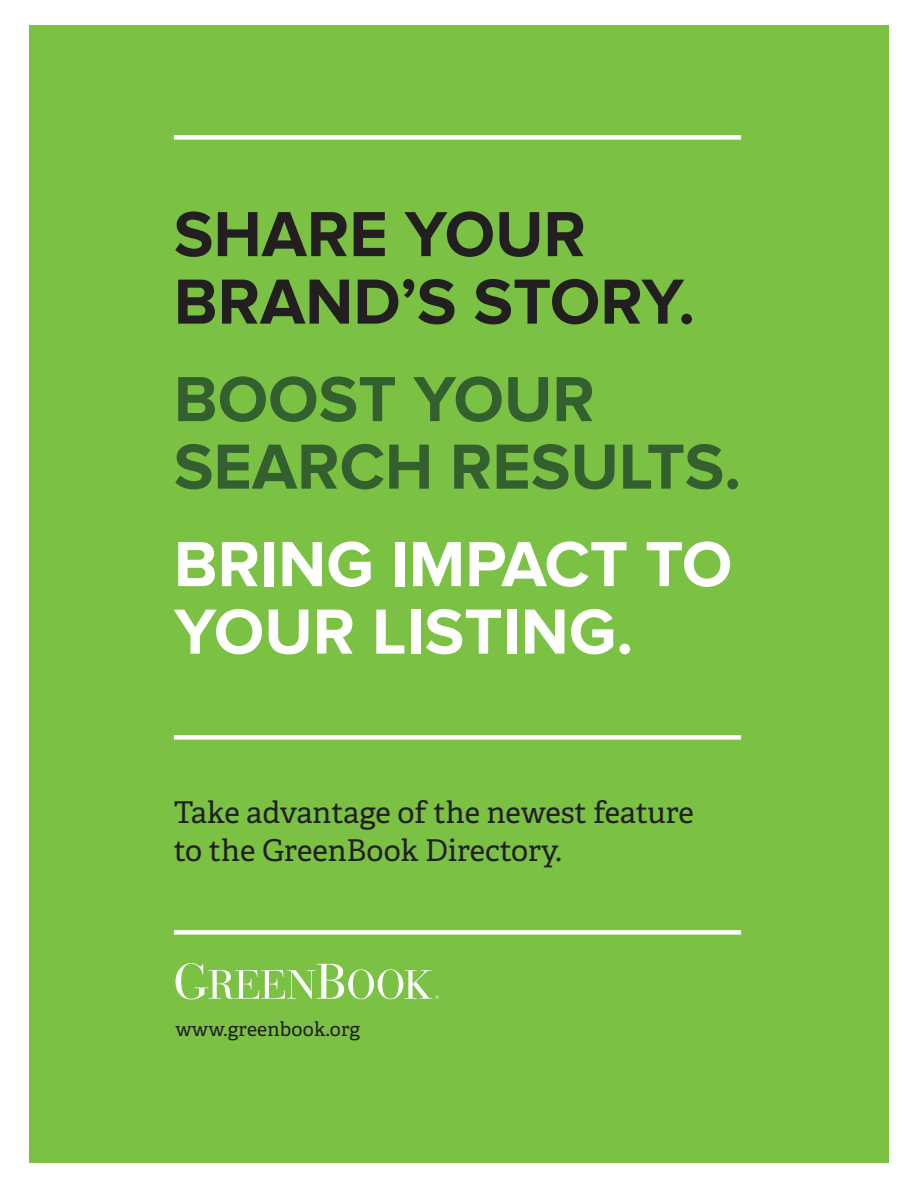
<style>
.page{position:relative;width:918px;height:1188px;background:#fff}
.page>*{position:absolute;margin:0;border:0;box-sizing:border-box;transform-origin:0 0}
.t1{font:700 66px/67.5px "Proxima Nova";color:#fff}
.t2{font:700 66px/67.5px "Proxima Nova";color:#345f2e}
.t3{font:700 66px/67.5px "Proxima Nova";color:#231f20}
.t4{font:30px "Adelle";color:#231f20}
.t5{font:19.5px "Adelle";letter-spacing:.01em;color:#231f20}
</style>
<div class="page">
<div style="left:29px;top:25px;width:860px;height:1138px;background:#7ac144"></div>
<div style="left:174px;top:735px;width:567px;height:5px;background:#fff"></div>
<div style="left:174px;top:135px;width:567px;height:5px;background:#fff"></div>
<div style="left:174px;top:930px;width:567px;height:5px;background:#fff"></div>
<svg style="left:176px;top:963px;width:263px;height:36px"></svg>
<p class="t3" style="left:174px;top:202px;width:523px">SHARE YOUR<br>BRAND’S STORY.</p>
<p class="t2" style="left:174px;top:367px;width:569px">BOOST YOUR<br>SEARCH RESULTS.</p>
<p class="t1" style="left:174px;top:532px;width:560px">BRING IMPACT TO<br>YOUR LISTING.</p>
<p class="t4" style="left:174px;top:794px;width:522px">Take advantage of the newest feature</p>
<p class="t4" style="left:174px;top:832px;width:390px">to the GreenBook Directory.</p>
<p class="t5" style="left:175px;top:1017px;width:186px">www.greenbook.org</p>
</div>
